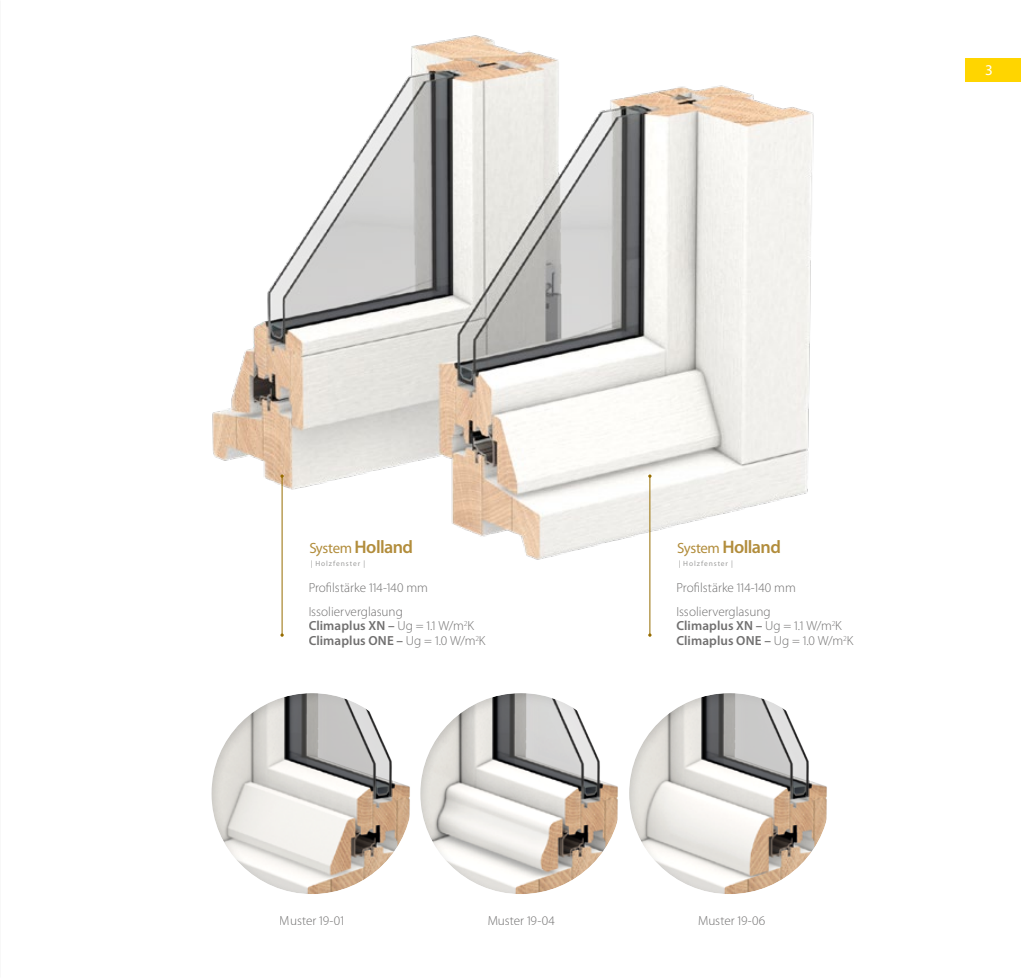
<style>
.page{position:relative;width:1021px;height:978px;background:#fff}
.page>*{position:absolute;margin:0;border:0;box-sizing:border-box;transform-origin:0 0}
.system_nazwa_2{font:600 18.15px "Myriad Pro";letter-spacing:-.03em;color:#b28d3c}
.t1{font:15px "Myriad Pro";color:#fff}
.t2{font:300 13.2px/23.2px "Myriad Pro";color:#706f6f}
.t3{font:600 13.2px/14.9px "Myriad Pro";letter-spacing:.005em;color:#706f6f}
.t4{font:7.5px "Myriad Pro";letter-spacing:.12em;color:#9d9d9c}
.s1{font-weight:400;font-size:14.85px}
.s2{font-weight:300}
</style>
<div class="page">
<div style="left:210px;top:692px;width:204px;height:204px;background:#000;opacity:.15"></div>
<div style="left:419px;top:692px;width:203px;height:204px;background:#000;opacity:.15"></div>
<div style="left:627px;top:692px;width:204px;height:204px;background:#000;opacity:.15"></div>
<img style="left:212px;top:35px;width:602px;height:552px">
<div style="left:965px;top:58px;width:55px;height:24px;background:#ffd500"></div>
<hr style="left:282px;top:476px;width:1px;height:159px;background:#966c00">
<svg style="left:280px;top:474px;width:4px;height:4px"></svg>
<svg style="left:280px;top:633px;width:4px;height:4px"></svg>
<hr style="left:649px;top:476px;width:1px;height:159px;background:#966c00">
<p class="t1" style="left:985px;top:60px;width:9px">3</p>
<p class="system_nazwa_2" style="left:309px;top:536px;width:105px"><span class="s1">System</span> Holland</p>
<p class="system_nazwa_2" style="left:677px;top:536px;width:105px"><span class="s1">System</span> Holland</p>
<p class="t4" style="left:310px;top:559px;width:56px">| Holzfenster |</p>
<p class="t4" style="left:678px;top:559px;width:56px">| Holzfenster |</p>
<p class="t2" style="left:308px;top:577px;width:121px">Profilstärke 114-140 mm<br>Issolierverglasung</p>
<p class="t3" style="left:308px;top:619px;width:178px">Climaplus XN – <span class="s2">Ug = 1.1 W/m</span><sup>2</sup><span class="s2">K<br></span>Climaplus ONE – <span class="s2">Ug = 1.0 W/m</span><sup>2</sup><span class="s2">K</span></p>
<p class="t2" style="left:676px;top:577px;width:121px">Profilstärke 114-140 mm<br>Issolierverglasung</p>
<p class="t3" style="left:676px;top:619px;width:178px">Climaplus XN – <span class="s2">Ug = 1.1 W/m</span><sup>2</sup><span class="s2">K<br></span>Climaplus ONE – <span class="s2">Ug = 1.0 W/m</span><sup>2</sup><span class="s2">K</span></p>
<p class="t2" style="left:280px;top:909px;width:66px">Muster 19-01</p>
<p class="t2" style="left:487px;top:909px;width:69px">Muster 19-04</p>
<p class="t2" style="left:698px;top:909px;width:69px">Muster 19-06</p>
</div>
